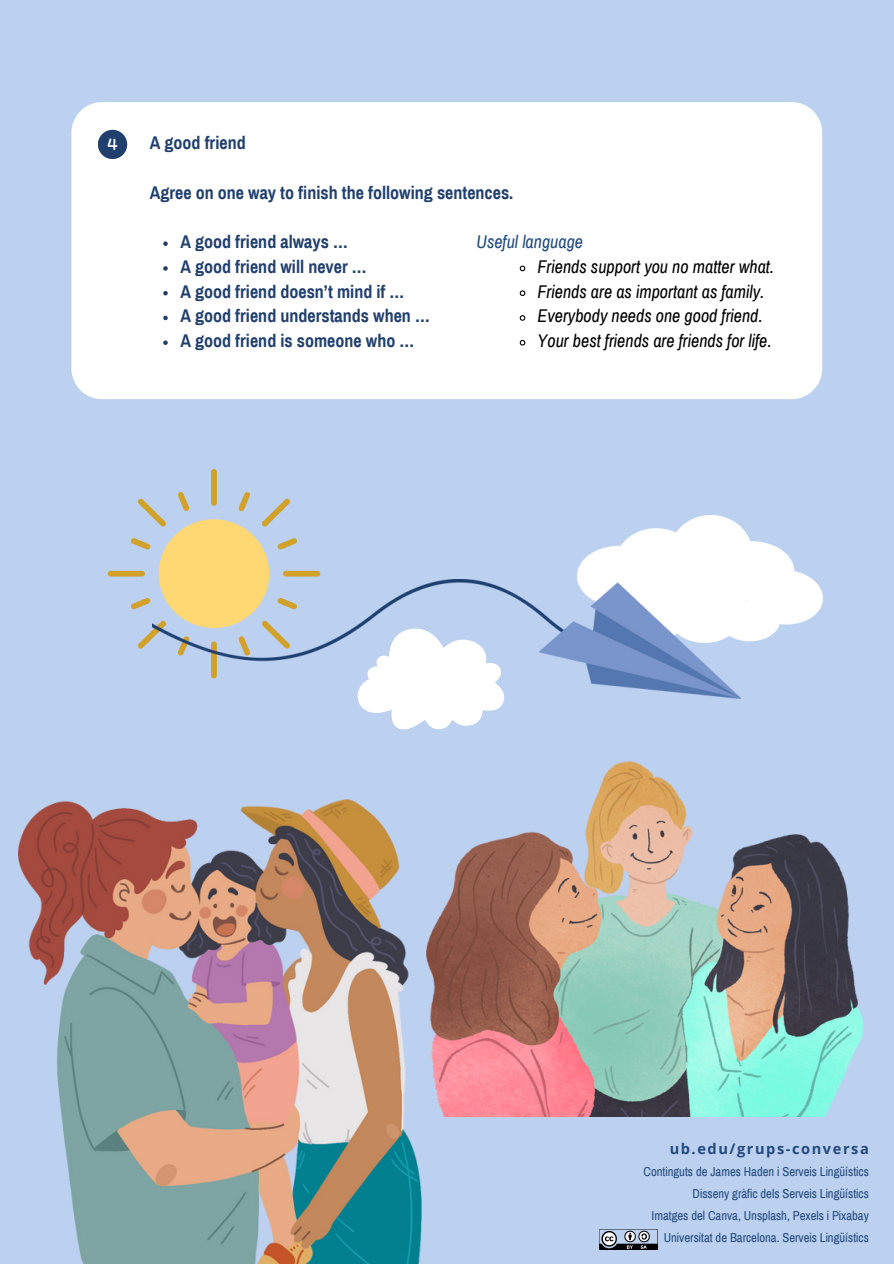
<style>
.page{position:relative;width:894px;height:1264px;background:#fff}
.page>*{position:absolute;margin:0;border:0;box-sizing:border-box;transform-origin:0 0}
.t1{font:700 18px "Archivo Narrow";color:#203f6d}
.t2{font:italic 18px "Archivo Narrow";color:#000}
.t3{font:italic 18px "Archivo Narrow";color:#224a7d}
.t4{font:18px "Itim";color:#fff}
.t5{font:700 14.55px "Open Sans";letter-spacing:.105em;color:#224a7d}
.t6{font:12.6px "Archivo Narrow";color:#224a7d}
</style>
<div class="page">
<div style="left:0;top:0;width:893px;height:1263px;background:#bcd0f0"></div>
<div style="left:71px;top:102px;width:751px;height:297px;background:#fff;border-radius:30px"></div>
<div style="left:98px;top:130px;width:29px;height:29px;background:#203f6d;border-radius:50%"></div>
<img style="left:426px;top:761px;width:437px;height:355px">
<img style="left:18px;top:799px;width:403px;height:463px">
<svg style="left:108px;top:469px;width:212px;height:180px"></svg>
<img style="left:577px;top:515px;width:245px;height:127px">
<svg style="left:358px;top:698px;width:146px;height:31px"></svg>
<img style="left:153px;top:579px;width:587px;height:119px">
<svg style="left:163px;top:241px;width:5px;height:5px"></svg>
<svg style="left:163px;top:266px;width:5px;height:5px"></svg>
<svg style="left:163px;top:291px;width:5px;height:4px"></svg>
<svg style="left:163px;top:316px;width:5px;height:4px"></svg>
<svg style="left:163px;top:340px;width:5px;height:5px"></svg>
<svg style="left:519px;top:265px;width:7px;height:7px"></svg>
<svg style="left:519px;top:290px;width:7px;height:6px"></svg>
<svg style="left:519px;top:315px;width:7px;height:6px"></svg>
<svg style="left:519px;top:339px;width:7px;height:7px"></svg>
<img style="left:599px;top:1229px;width:58px;height:20px">
<p class="t4" style="left:107px;top:133px;width:12px">4</p>
<p class="t1" style="left:150px;top:133px;width:97px">A good friend</p>
<p class="t1" style="left:150px;top:183px;width:365px">Agree on one way to finish the following sentences.</p>
<p class="t1" style="left:180px;top:232px;width:169px">A good friend always …</p>
<h2 class="t1" style="left:180px;top:257px;width:188px">A good friend will never …</h2>
<p class="t1" style="left:180px;top:282px;width:225px">A good friend doesn’t mind if …</p>
<p class="t1" style="left:180px;top:307px;width:251px">A good friend understands when …</p>
<p class="t1" style="left:180px;top:331px;width:235px">A good friend is someone who …</p>
<p class="t3" style="left:476px;top:232px;width:108px">Useful language</p>
<p class="t2" style="left:537px;top:257px;width:238px">Friends support you no matter what.</p>
<p class="t2" style="left:537px;top:282px;width:228px">Friends are as important as family.</p>
<p class="t2" style="left:537px;top:307px;width:226px">Everybody needs one good friend.</p>
<p class="t2" style="left:537px;top:331px;width:235px">Your best friends are friends for life.</p>
<p class="t5" style="left:669px;top:1137px;width:201px">ub.edu/grups-conversa</p>
<p class="t6" style="left:643px;top:1164px;width:227px">Continguts de James Haden i Serveis Lingüístics</p>
<p class="t6" style="left:692px;top:1186px;width:178px">Disseny gràfic dels Serveis Lingüístics</p>
<h3 class="t6" style="left:651px;top:1208px;width:219px">Imatges del Canva, Unsplash, Pexels i Pixabay</h3>
<p class="t6" style="left:663px;top:1230px;width:206px">Universitat de Barcelona. Serveis Lingüístics</p>
</div>
